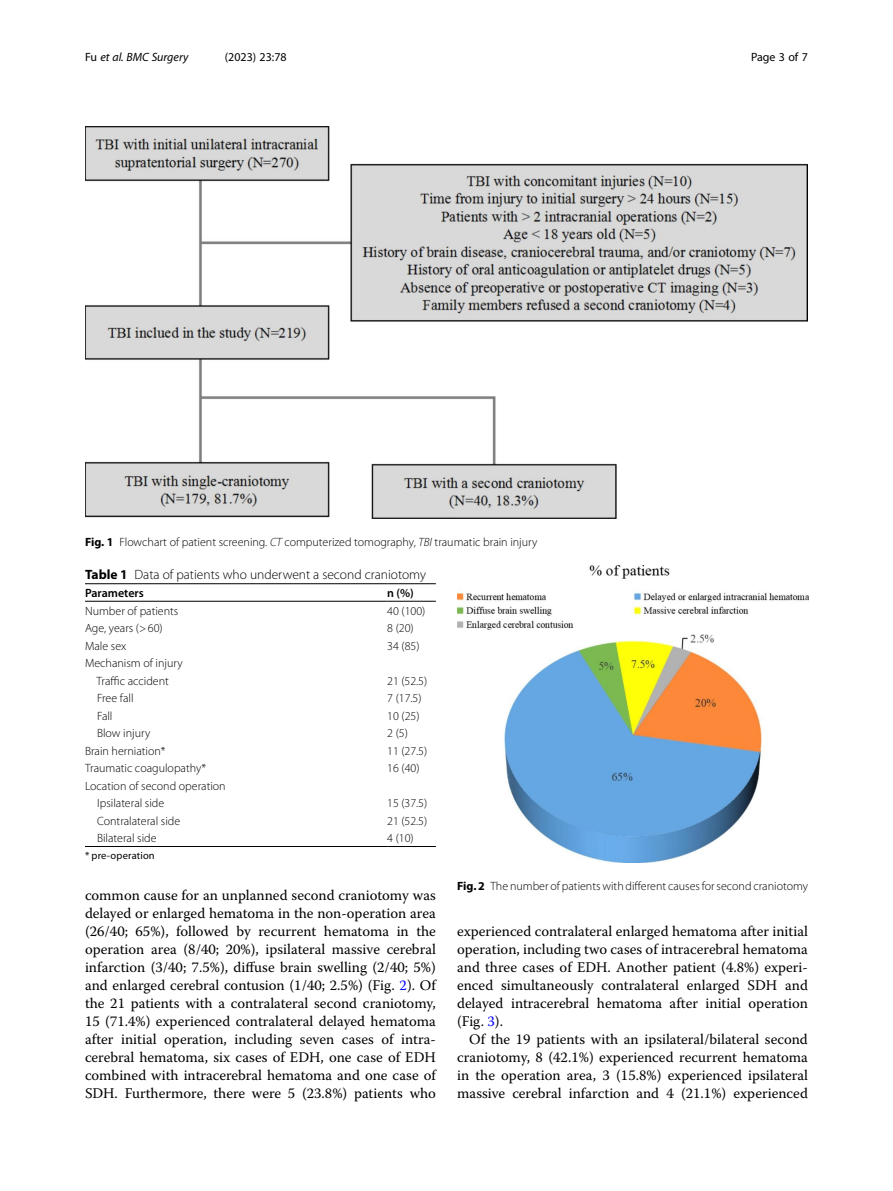
<style>
.page{position:relative;width:893px;height:1191px;background:#fff}
.page>*{position:absolute;margin:0;border:0;box-sizing:border-box;transform-origin:0 0}
.Body_Text{font:14.7px/18px "Warnock Pro";color:#000;text-align:justify}
.Body_Text_Indent{font:14.7px/18px "Warnock Pro";color:#000;text-align:justify}
.Table_Caption{font:300 13.5px "Myriad Pro";color:#000}
.Table_Body{font:300 12px "Myriad Pro";color:#000}
.Figure_Caption{font:300 12px "Myriad Pro";color:#000}
.t1{font:12px "Myriad Pro";color:#000}
.t2{font:italic 12px "Myriad Pro";color:#000}
.Table_Head{font:600 12px "Myriad Pro";color:#000}
.Table_Footnote{font:10.5px "Myriad Pro";letter-spacing:.015em;color:#000}
.s1{font-style:normal}
.s2{font-weight:700}
.s3{font-style:italic}
.s4{color:#00f}
</style>
<div class="page">
<hr style="left:85px;top:601px;width:302px;height:1px;background:#000">
<hr style="left:387px;top:583px;width:49px;height:1px;background:#000">
<hr style="left:387px;top:601px;width:49px;height:1px;background:#000">
<hr style="left:387px;top:846px;width:49px;height:1px;background:#000">
<hr style="left:85px;top:846px;width:302px;height:1px;background:#000">
<hr style="left:85px;top:583px;width:302px;height:1px;background:#000">
<img style="left:457px;top:565px;width:351px;height:298px">
<img style="left:85px;top:126px;width:723px;height:392px">
<p class="t2" style="left:85px;top:50px;width:105px"><span class="s1">Fu</span> et al. BMC Surgery</p>
<p class="t1" style="left:225px;top:50px;width:63px">(2023) 23:78</p>
<p class="t1" style="left:751px;top:50px;width:58px">Page 3 of 7</p>
<p class="Figure_Caption" style="left:85px;top:535px;width:454px"><span class="s2">Fig. 1</span> Flowchart of patient screening. <span class="s3">CT</span> computerized tomography, <span class="s3">TBI</span> traumatic brain injury</p>
<p class="Table_Caption" style="left:85px;top:567px;width:343px"><span class="s2">Table 1</span> Data of patients who underwent a second craniotomy</p>
<p class="Table_Head" style="left:85px;top:585px;width:60px">Parameters</p>
<p class="Table_Head" style="left:387px;top:585px;width:28px">n (%)</p>
<p class="Table_Body" style="left:85px;top:604px;width:95px">Number of patients</p>
<p class="Table_Body" style="left:387px;top:604px;width:40px">40 (100)</p>
<p class="Table_Body" style="left:85px;top:621px;width:79px">Age, years (&gt;60)</p>
<p class="Table_Body" style="left:387px;top:621px;width:28px">8 (20)</p>
<p class="Table_Body" style="left:85px;top:639px;width:43px">Male sex</p>
<p class="Table_Body" style="left:387px;top:639px;width:34px">34 (85)</p>
<p class="Table_Body" style="left:85px;top:656px;width:99px">Mechanism of injury</p>
<p class="Table_Body" style="left:97px;top:674px;width:74px">Traffic accident</p>
<p class="Table_Body" style="left:387px;top:674px;width:42px">21 (52.5)</p>
<p class="Table_Body" style="left:97px;top:691px;width:38px">Free fall</p>
<p class="Table_Body" style="left:387px;top:691px;width:36px">7 (17.5)</p>
<p class="Table_Body" style="left:97px;top:709px;width:17px">Fall</p>
<p class="Table_Body" style="left:387px;top:709px;width:34px">10 (25)</p>
<p class="Table_Body" style="left:97px;top:726px;width:55px">Blow injury</p>
<p class="Table_Body" style="left:387px;top:726px;width:22px">2 (5)</p>
<p class="Table_Body" style="left:85px;top:744px;width:82px">Brain herniation*</p>
<p class="Table_Body" style="left:387px;top:744px;width:42px">11 (27.5)</p>
<p class="Table_Body" style="left:85px;top:761px;width:123px">Traumatic coagulopathy*</p>
<p class="Table_Body" style="left:387px;top:761px;width:34px">16 (40)</p>
<p class="Table_Body" style="left:85px;top:779px;width:142px">Location of second operation</p>
<p class="Table_Body" style="left:97px;top:796px;width:69px">Ipsilateral side</p>
<p class="Table_Body" style="left:387px;top:796px;width:42px">15 (37.5)</p>
<p class="Table_Body" style="left:97px;top:814px;width:85px">Contralateral side</p>
<p class="Table_Body" style="left:387px;top:814px;width:42px">21 (52.5)</p>
<p class="Table_Body" style="left:97px;top:831px;width:61px">Bilateral side</p>
<p class="Table_Body" style="left:387px;top:831px;width:28px">4 (10)</p>
<p class="Table_Footnote" style="left:85px;top:848px;width:71px">* pre-operation</p>
<p class="Body_Text" style="left:85px;top:886px;width:352px">common cause for an unplanned second craniotomy was delayed or enlarged hematoma in the non-operation area (26/40; 65%), followed by recurrent hematoma in the operation area (8/40; 20%), ipsilateral massive cerebral infarction (3/40; 7.5%), diffuse brain swelling (2/40; 5%) and enlarged cerebral contusion (1/40; 2.5%) (Fig. <span class="s4">2</span>). Of the 21 patients with a contralateral second craniotomy, 15 (71.4%) experienced contralateral delayed hematoma after initial operation, including seven cases of intra&shy;cerebral hematoma, six cases of EDH, one case of EDH combined with intracerebral hematoma and one case of SDH. Furthermore, there were 5 (23.8%) patients who</p>
<p class="Figure_Caption" style="left:457px;top:879px;width:352px"><span class="s2">Fig. 2</span> The number of patients with different causes for second craniotomy</p>
<p class="Body_Text" style="left:457px;top:922px;width:352px">experienced contralateral enlarged hematoma after initial operation, including two cases of intracerebral hematoma and three cases of EDH. Another patient (4.8%) experi&shy;enced simultaneously contralateral enlarged SDH and delayed intracerebral hematoma after initial operation (Fig. <span class="s4">3</span>).</p>
<p class="Body_Text_Indent" style="left:457px;top:1030px;width:352px;text-indent:12px">Of the 19 patients with an ipsilateral/bilateral second craniotomy, 8 (42.1%) experienced recurrent hematoma in the operation area, 3 (15.8%) experienced ipsilateral massive cerebral infarction and 4 (21.1%) experienced</p>
</div>
